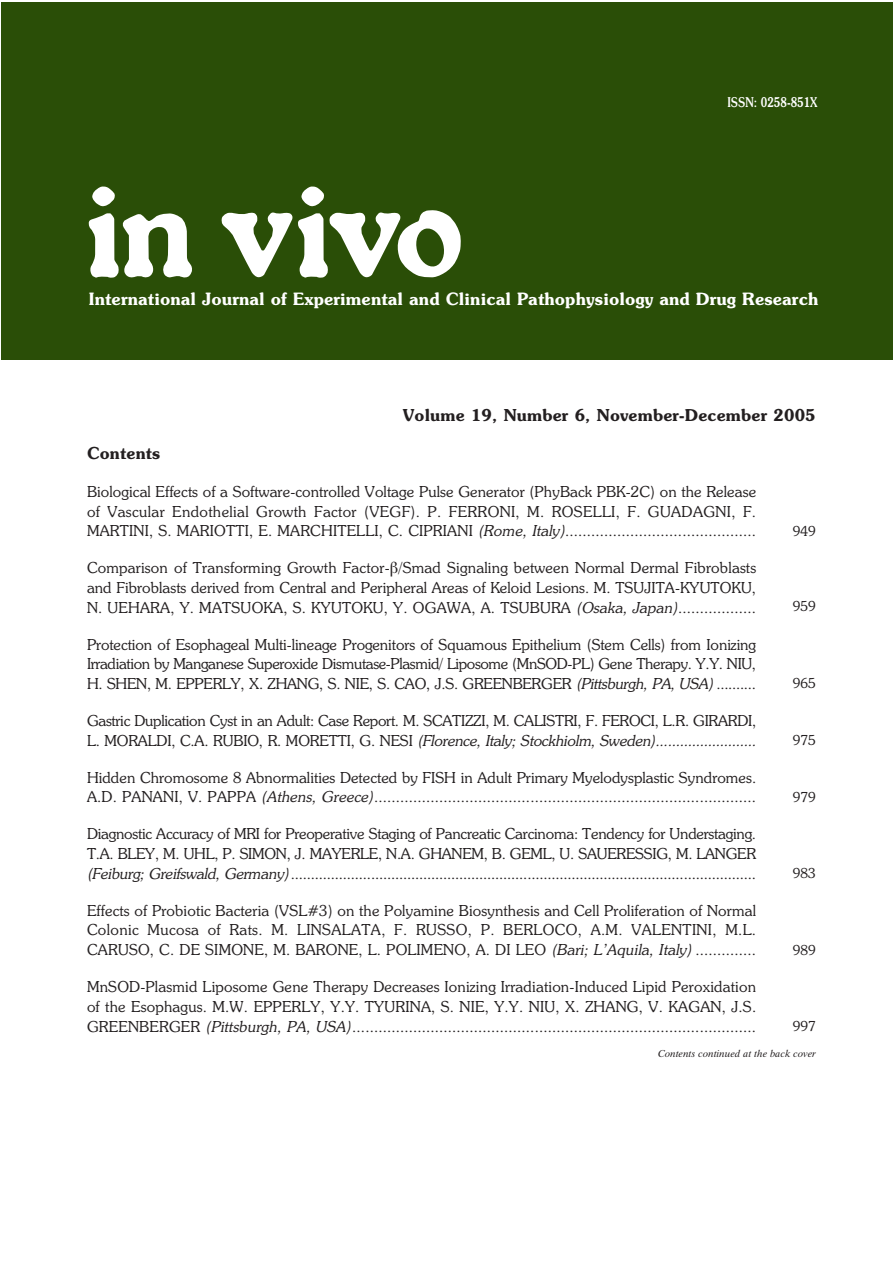
<style>
.page{position:relative;width:893px;height:1263px;background:#fff}
.page>*{position:absolute;margin:0;border:0;box-sizing:border-box;transform-origin:0 0}
.t1{font:18.6px "UB Souvenir Bold";color:#fff}
.t2{font:18px "UB Souvenir Bold";letter-spacing:.005em;color:#231f20}
.t3{font:300 16.5px/19.8px "UB Souvenir";color:#231f20;text-align:justify}
.t4{font:16.5px "UB Souvenir Light Italic";letter-spacing:-.01em;color:#231f20}
.t5{font:300 15px "UB Souvenir";letter-spacing:.01em;color:#231f20}
.t6{font:14.85px "UB Souvenir";color:#fff;scale:.81 1}
.t7{font:10.5px "UB Times Italic";letter-spacing:.01em;color:#231f20}
.s1{font-family:"UB Souvenir Light Italic";font-weight:400}
.s2{font-family:"UB Times";font-weight:400}
.s3{font-family:"UB Souvenir";font-weight:300}
</style>
<div class="page">
<div style="left:2px;top:3px;width:890px;height:357px;background:#2a4e07"></div>
<svg style="left:92px;top:187px;width:23px;height:19px"></svg>
<svg style="left:89px;top:213px;width:103px;height:65px"></svg>
<svg style="left:221px;top:187px;width:239px;height:91px"></svg>
<p class="t6" style="left:727px;top:96px;width:113px">ISSN: 0258-851X</p>
<p class="t1" style="left:88px;top:291px;width:731px">International Journal of Experimental and Clinical Pathophysiology and Drug Research</p>
<p class="t2" style="left:403px;top:407px;width:414px">Volume 19, Number 6, November-December 2005</p>
<p class="t2" style="left:87px;top:446px;width:75px">Contents</p>
<p class="t3" style="left:87px;top:483px;width:670px">Biological Effects of a Software-controlled Voltage Pulse Generator (PhyBack PBK-2C) on the Release of Vascular Endothelial Growth Factor (VEGF). P. FERRONI, M. ROSELLI, F. GUADAGNI, F.<br>MARTINI, S. MARIOTTI, E. MARCHITELLI, C. CIPRIANI <span class="s1">(Rome, Italy)</span>............................................</p>
<p class="t3" style="left:87px;top:559px;width:670px">Comparison of Transforming Growth Factor-<span class="s2">‚</span>/Smad Signaling between Normal Dermal Fibroblasts and Fibroblasts derived from Central and Peripheral Areas of Keloid Lesions. M. TSUJITA-KYUTOKU, N. UEHARA, Y. MATSUOKA, S. KYUTOKU, Y. OGAWA, A. TSUBURA <span class="s1">(Osaka, Japan)</span>..................</p>
<p class="t3" style="left:87px;top:635px;width:670px">Protection of Esophageal Multi-lineage Progenitors of Squamous Epithelium (Stem Cells) from Ionizing Irradiation by Manganese Superoxide Dismutase-Plasmid/ Liposome (MnSOD-PL) Gene Therapy. Y.Y. NIU, H. SHEN, M. EPPERLY, X. ZHANG, S. NIE, S. CAO, J.S. GREENBERGER <span class="s1">(Pittsburgh, PA, USA)</span> ..........</p>
<p class="t3" style="left:87px;top:712px;width:670px">Gastric Duplication Cyst in an Adult: Case Report. M. SCATIZZI, M. CALISTRI, F. FEROCI, L.R. GIRARDI,</p>
<p class="t4" style="left:87px;top:733px;width:670px"><span class="s3">L. MORALDI, C.A. RUBIO, R. MORETTI, G. NESI</span> (Florence, Italy; Stockhiolm, Sweden).........................</p>
<p class="t3" style="left:87px;top:768px;width:670px">Hidden Chromosome 8 Abnormalities Detected by FISH in Adult Primary Myelodysplastic Syndromes.<br>A.D. PANANI, V. PAPPA <span class="s1">(Athens, Greece)</span>........................................................................................</p>
<p class="t3" style="left:87px;top:825px;width:670px">Diagnostic Accuracy of MRI for Preoperative Staging of Pancreatic Carcinoma: Tendency for Understaging.<br>T.A. BLEY, M. UHL, P. SIMON, J. MAYERLE, N.A. GHANEM, B. GEML, U. SAUERESSIG, M. LANGER <span class="s1">(Feiburg; Greifswald, Germany)</span>....................................................................................................................</p>
<p class="t3" style="left:87px;top:901px;width:670px">Effects of Probiotic Bacteria (VSL#3) on the Polyamine Biosynthesis and Cell Proliferation of Normal Colonic Mucosa of Rats. M. LINSALATA, F. RUSSO, P. BERLOCO, A.M. VALENTINI, M.L.<br>CARUSO, C. DE SIMONE, M. BARONE, L. POLIMENO, A. DI LEO <span class="s1">(Bari; L’Aquila, Italy)</span> ..............</p>
<p class="t3" style="left:87px;top:978px;width:670px">MnSOD-Plasmid Liposome Gene Therapy Decreases Ionizing Irradiation-Induced Lipid Peroxidation of the Esophagus. M.W. EPPERLY, Y.Y. TYURINA, S. NIE, Y.Y. NIU, X. ZHANG, V. KAGAN, J.S.<br>GREENBERGER <span class="s1">(Pittsburgh, PA, USA)</span>.............................................................................................</p>
<p class="t5" style="left:792px;top:525px;width:25px">949</p>
<p class="t5" style="left:792px;top:600px;width:25px">959</p>
<p class="t5" style="left:792px;top:677px;width:25px">965</p>
<p class="t5" style="left:792px;top:734px;width:25px">975</p>
<p class="t5" style="left:792px;top:791px;width:25px">979</p>
<p class="t5" style="left:792px;top:867px;width:25px">983</p>
<p class="t5" style="left:792px;top:944px;width:25px">989</p>
<p class="t5" style="left:792px;top:1020px;width:25px">997</p>
<p class="t7" style="left:658px;top:1049px;width:159px">Contents continued at the back cover</p>
</div>
